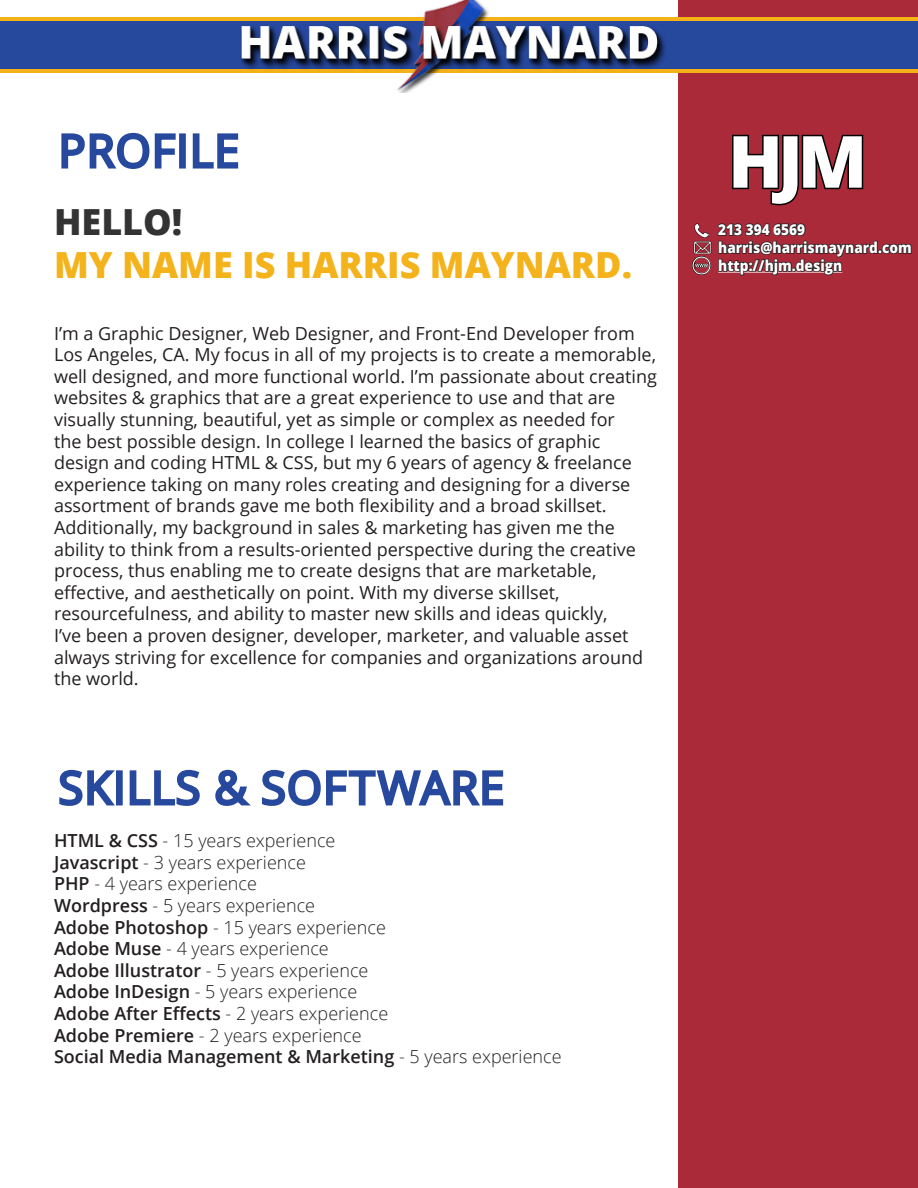
<style>
.page{position:relative;width:918px;height:1188px;background:#fff}
.page>*{position:absolute;margin:0;border:0;box-sizing:border-box;transform-origin:0 0}
.t1{font:800 72px "Open Sans";color:#fff}
.t2{font:45px "Open Sans";letter-spacing:.025em;color:#27499d}
.t3{font:800 36px "Open Sans";color:#f4b21b}
.t4{font:800 36px "Open Sans";color:#333}
.t5{font:18px/21.6px "Open Sans";color:#231f20}
.t6{font:300 18px/21.6px "Open Sans";color:#231f20}
.t7{font:800 15px/18px "Open Sans";color:#fff;scale:.91 1}
.s1{font-weight:600}
</style>
<div class="page">
<div style="left:679px;top:0;width:239px;height:1187px;background:#ab2a39"></div>
<div style="left:0;top:17px;width:917px;height:56px;background:#f5b218"></div>
<div style="left:0;top:21px;width:917px;height:48px;background:#26489d"></div>
<svg style="left:732px;top:134px;width:132px;height:72px"></svg>
<svg style="left:717px;top:223px;width:195px;height:53px"></svg>
<img style="left:693px;top:241px;width:18px;height:34px">
<img style="left:694px;top:223px;width:15px;height:15px">
<svg style="left:61px;top:132px;width:115px;height:37px"></svg>
<div style="left:179px;top:133px;width:7px;height:36px;border:3px solid #26489d"></div>
<svg style="left:192px;top:133px;width:47px;height:36px"></svg>
<svg style="left:59px;top:769px;width:59px;height:37px"></svg>
<div style="left:116px;top:770px;width:7px;height:35px;border:3px solid #26489d"></div>
<svg style="left:129px;top:769px;width:71px;height:37px"></svg>
<svg style="left:215px;top:769px;width:36px;height:37px"></svg>
<svg style="left:262px;top:769px;width:242px;height:37px"></svg>
<img style="left:241px;top:1px;width:425px;height:92px">
<h2 class="t2" style="left:58px;top:120px;width:182px">PROFILE</h2>
<h3 class="t4" style="left:54px;top:194px;width:130px">HELLO!</h3>
<h3 class="t3" style="left:54px;top:237px;width:580px">MY NAME IS HARRIS MAYNARD.</h3>
<p class="t5" style="left:54px;top:322px;width:605px">I’m a Graphic Designer, Web Designer, and Front-End Developer from Los Angeles, CA. My focus in all of my projects is to create a memorable, well designed, and more functional world. I’m passionate about creating websites &amp; graphics that are a great experience to use and that are visually stunning, beautiful, yet as simple or complex as needed for<br>the best possible design. In college I learned the basics of graphic design and coding HTML &amp; CSS, but my 6 years of agency &amp; freelance experience taking on many roles creating and designing for a diverse assortment of brands gave me both flexibility and a broad skillset.<br>Additionally, my background in sales &amp; marketing has given me the ability to think from a results-oriented perspective during the creative process, thus enabling me to create designs that are marketable, effective, and aesthetically on point. With my diverse skillset, resourcefulness, and ability to master new skills and ideas quickly,<br>I’ve been a proven designer, developer, marketer, and valuable asset always striving for excellence for companies and organizations around the world.</p>
<h2 class="t2" style="left:58px;top:757px;width:447px">SKILLS &amp; SOFTWARE</h2>
<p class="t6" style="left:54px;top:829px;width:509px"><span class="s1">HTML &amp; CSS</span> - 15 years experience<br><span class="s1">Javascript</span> - 3 years experience<br><span class="s1">PHP</span> - 4 years experience<br><span class="s1">Wordpress</span> - 5 years experience<br><span class="s1">Adobe Photoshop</span> - 15 years experience<br><span class="s1">Adobe Muse</span> - 4 years experience<br><span class="s1">Adobe Illustrator</span> - 5 years experience<br><span class="s1">Adobe InDesign</span> - 5 years experience<br><span class="s1">Adobe After Effects</span> - 2 years experience<br><span class="s1">Adobe Premiere</span> - 2 years experience<br><span class="s1">Social Media Management &amp; Marketing</span> - 5 years experience</p>
<h1 class="t1" style="left:728px;top:107px;width:141px">HJM</h1>
<p class="t7" style="left:718px;top:220px;width:214px">213 394 6569 harris@harrismaynard.com http://hjm.design</p>
</div>
